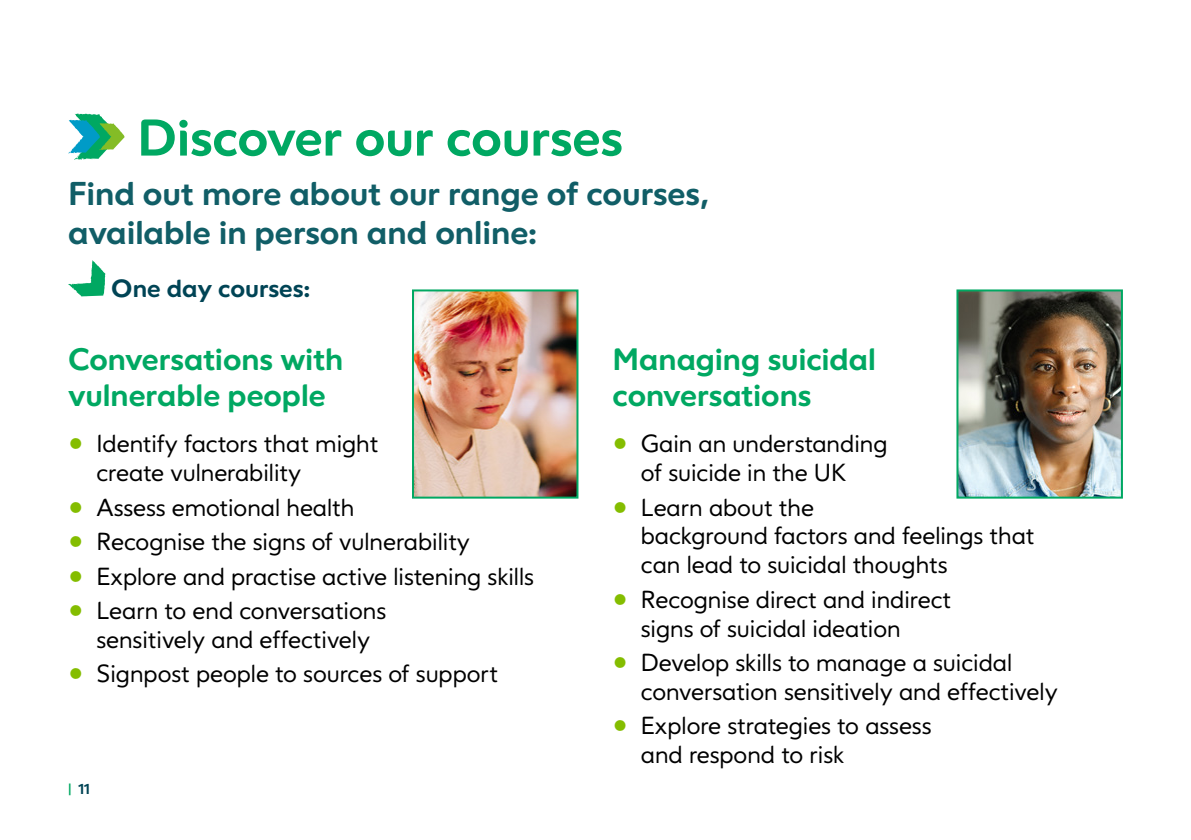
<style>
.page{position:relative;width:1191px;height:840px;background:#fff}
.page>*{position:absolute;margin:0;border:0;box-sizing:border-box;transform-origin:0 0}
.t1{font:700 50px "Varah";letter-spacing:-.005em;color:#00a862}
.SubHeader{font:700 32px/38.4px "Varah";color:#115e67}
.Course_sessions_titl{font:700 30px/36px "Varah";color:#00a862}
.t2{font:24px/28.8px "Varah";color:#000}
.Body{font:700 24px "Varah";color:#045}
.t3{font:700 14px "Varah";color:#045}
.s1{font-weight:700;font-size:40px;color:#84bd00}
.s2{color:#00a862}
</style>
<div class="page">
<svg style="left:68px;top:113px;width:57px;height:47px"></svg>
<svg style="left:68px;top:260px;width:37px;height:36px"></svg>
<img style="left:415px;top:292px;width:160px;height:203px">
<div style="left:412px;top:289px;width:166px;height:209px;border:2px solid #00a862"></div>
<img style="left:959px;top:292px;width:161px;height:203px">
<div style="left:956px;top:289px;width:167px;height:209px;border:2px solid #00a862"></div>
<p class="t1" style="left:137px;top:107px;width:487px">Discover our courses</p>
<p class="SubHeader" style="left:68px;top:175px;width:643px">Find out more about our range of courses, available in person and online:</p>
<p class="Body" style="left:111px;top:273px;width:201px">One day courses:</p>
<p class="Course_sessions_titl" style="left:68px;top:341px;width:277px">Conversations with vulnerable people</p>
<p class="t2" style="left:96px;top:430px;width:283px;text-indent:-28px"><span class="s1">•</span> Identify factors that might create vulnerability</p>
<p class="t2" style="left:68px;top:493px;width:288px"><span class="s1">•</span> Assess emotional health</p>
<p class="t2" style="left:68px;top:527px;width:403px"><span class="s1">•</span> Recognise the signs of vulnerability</p>
<p class="t2" style="left:68px;top:562px;width:467px"><span class="s1">•</span> Explore and practise active listening skills</p>
<p class="t2" style="left:68px;top:596px;width:320px;text-align:center"><span class="s1">•</span> Learn to end conversations sensitively and effectively</p>
<p class="t2" style="left:68px;top:660px;width:431px"><span class="s1">•</span> Signpost people to sources of support</p>
<p class="t3" style="left:68px;top:780px;width:23px"><span class="s2">|</span> 11</p>
<p class="Course_sessions_titl" style="left:612px;top:341px;width:265px">Managing suicidal conversations</p>
<p class="t2" style="left:612px;top:430px;width:276px;text-align:center"><span class="s1">•</span> Gain an understanding of suicide in the UK</p>
<p class="t2" style="left:641px;top:493px;width:395px;text-indent:-28px"><span class="s1">•</span> Learn about the<br>background factors and feelings that can lead to suicidal thoughts</p>
<p class="t2" style="left:641px;top:585px;width:312px;text-indent:-28px"><span class="s1">•</span> Recognise direct and indirect signs of suicidal ideation</p>
<p class="t2" style="left:641px;top:648px;width:418px;text-indent:-28px"><span class="s1">•</span> Develop skills to manage a suicidal conversation sensitively and effectively</p>
<p class="t2" style="left:641px;top:712px;width:292px;text-indent:-28px"><span class="s1">•</span> Explore strategies to assess and respond to risk</p>
</div>
